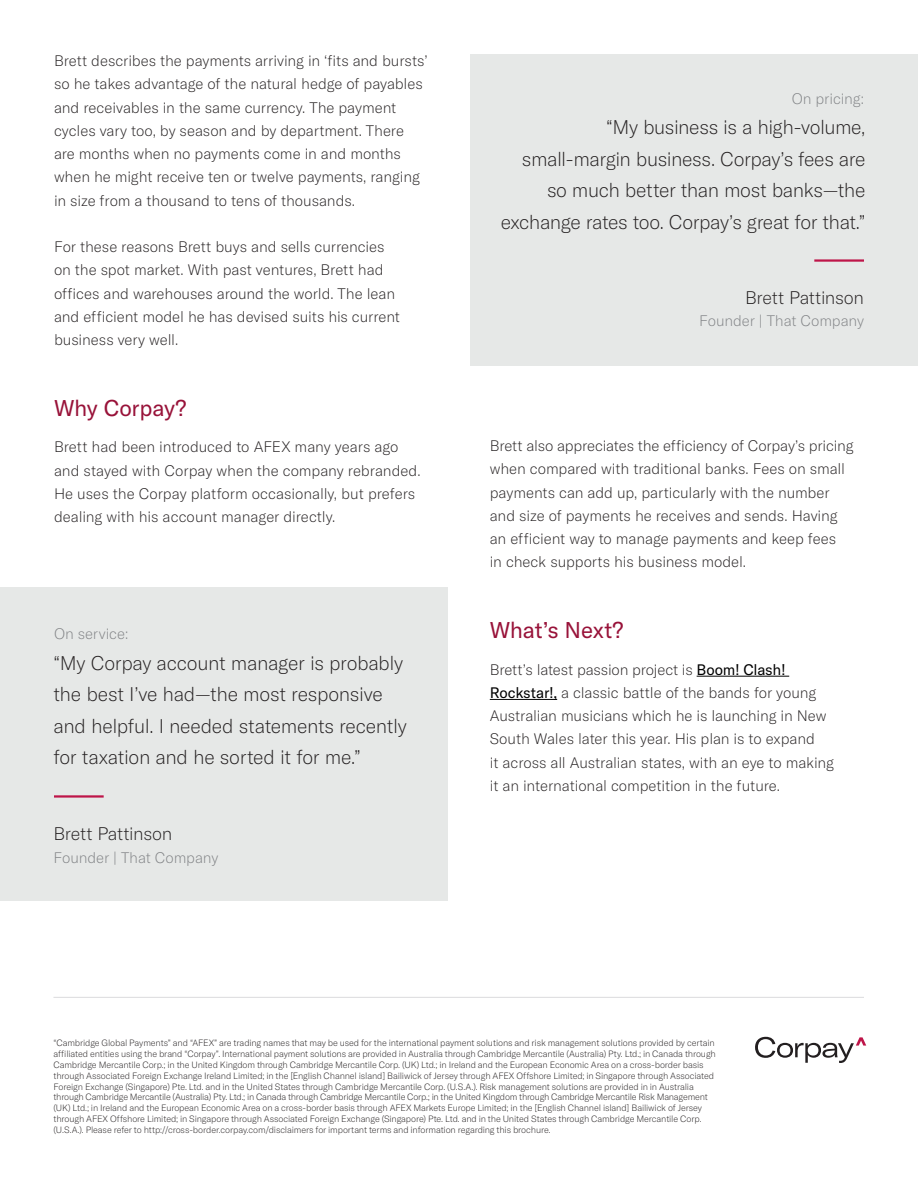
<style>
.page{position:relative;width:918px;height:1188px;background:#fff}
.page>*{position:absolute;margin:0;border:0;box-sizing:border-box;transform-origin:0 0}
.Dark_Maroon_Subheads{font:22.5px "GT America";letter-spacing:-.01em;color:#981239}
.Client_Testimonial{font:100 19.5px/31.5px "GT America";letter-spacing:-.02em;color:#231f20;text-align:right}
.t1{font:100 18px "GT America";letter-spacing:-.02em;color:#231f20}
.Body_Copy{font:100 15px/23.2px "GT America";letter-spacing:-.005em;color:#231f20}
.t2{font:100 15px "GT America";letter-spacing:-.01em;color:#808285}
.t3{font:100 9px/10.8px "GT America";letter-spacing:-.015em;color:#231f20}
.s1{font-weight:400;color:#000}
</style>
<div class="page">
<div style="left:471px;top:54px;width:447px;height:311px;background:#e6e8e7"></div>
<hr style="left:814px;top:259px;width:50px;height:3px;background:#be1549">
<svg style="left:755px;top:1037px;width:111px;height:26px"></svg>
<hr style="left:53px;top:997px;width:811px;height:1px;background:#dbdbde">
<hr style="left:697px;top:676px;width:92px;height:1px;background:#000">
<hr style="left:490px;top:699px;width:67px;height:1px;background:#000">
<div style="left:0;top:587px;width:447px;height:314px;background:#e6e8e7"></div>
<hr style="left:54px;top:795px;width:50px;height:3px;background:#be1549">
<p class="Body_Copy" style="left:54px;top:49px;width:375px">Brett describes the payments arriving in ‘fits and bursts’ so he takes advantage of the natural hedge of payables and receivables in the same currency. The payment cycles vary too, by season and by department. There are months when no payments come in and months when he might receive ten or twelve payments, ranging in size from a thousand to tens of thousands.</p>
<p class="Body_Copy" style="left:54px;top:235px;width:348px">For these reasons Brett buys and sells currencies on the spot market. With past ventures, Brett had offices and warehouses around the world. The lean and efficient model he has devised suits his current business very well.</p>
<p class="Dark_Maroon_Subheads" style="left:54px;top:394px;width:134px">Why Corpay?</p>
<p class="Body_Copy" style="left:54px;top:436px;width:368px">Brett had been introduced to AFEX many years ago and stayed with Corpay when the company rebranded.<br>He uses the Corpay platform occasionally, but prefers dealing with his account manager directly.</p>
<p class="t2" style="left:54px;top:625px;width:76px">On service:</p>
<p class="Client_Testimonial" style="left:53px;top:647px;width:355px;text-align:left">“My Corpay account manager is probably the best I’ve had—the most responsive and helpful. I needed statements recently for taxation and he sorted it for me.”</p>
<p class="t1" style="left:53px;top:823px;width:120px">Brett Pattinson</p>
<p class="t2" style="left:53px;top:849px;width:166px">Founder | That Company</p>
<p class="t2" style="left:792px;top:90px;width:74px">On pricing:</p>
<p class="Client_Testimonial" style="left:501px;top:112px;width:366px">“My business is a high-volume, small-margin business. Corpay’s fees are so much better than most banks—the exchange rates too. Corpay’s great for that.”</p>
<p class="t1" style="left:745px;top:287px;width:120px">Brett Pattinson</p>
<p class="t2" style="left:699px;top:312px;width:166px">Founder | That Company</p>
<p class="Body_Copy" style="left:490px;top:434px;width:365px">Brett also appreciates the efficiency of Corpay’s pricing when compared with traditional banks. Fees on small payments can add up, particularly with the number and size of payments he receives and sends. Having an efficient way to manage payments and keep fees<br>in check supports his business model.</p>
<p class="Dark_Maroon_Subheads" style="left:490px;top:617px;width:135px">What’s Next?</p>
<p class="Body_Copy" style="left:490px;top:658px;width:346px">Brett’s latest passion project is <span class="s1">Boom! Clash!<br>Rockstar!,</span> a classic battle of the bands for young Australian musicians which he is launching in New South Wales later this year. His plan is to expand<br>it across all Australian states, with an eye to making it an international competition in the future.</p>
<p class="t3" style="left:53px;top:1038px;width:664px">“Cambridge Global Payments” and “AFEX” are trading names that may be used for the international payment solutions and risk management solutions provided by certain affiliated entities using the brand “Corpay”. International payment solutions are provided in Australia through Cambridge Mercantile (Australia) Pty. Ltd.; in Canada through Cambridge Mercantile Corp.; in the United Kingdom through Cambridge Mercantile Corp. (UK) Ltd.; in Ireland and the European Economic Area on a cross-border basis through Associated Foreign Exchange Ireland Limited; in the [English Channel island] Bailiwick of Jersey through AFEX Offshore Limited; in Singapore through Associated Foreign Exchange (Singapore) Pte. Ltd. and in the United States through Cambridge Mercantile Corp. (U.S.A.). Risk management solutions are provided in in Australia through Cambridge Mercantile (Australia) Pty. Ltd.; in Canada through Cambridge Mercantile Corp.; in the United Kingdom through Cambridge Mercantile Risk Management (UK) Ltd.; in Ireland and the European Economic Area on a cross-border basis through AFEX Markets Europe Limited; in the [English Channel island] Bailiwick of Jersey through AFEX Offshore Limited; in Singapore through Associated Foreign Exchange (Singapore) Pte. Ltd. and in the United States through Cambridge Mercantile Corp. (U.S.A.). Please refer to http://cross-border.corpay.com/disclaimers for important terms and information regarding this brochure.</p>
</div>
